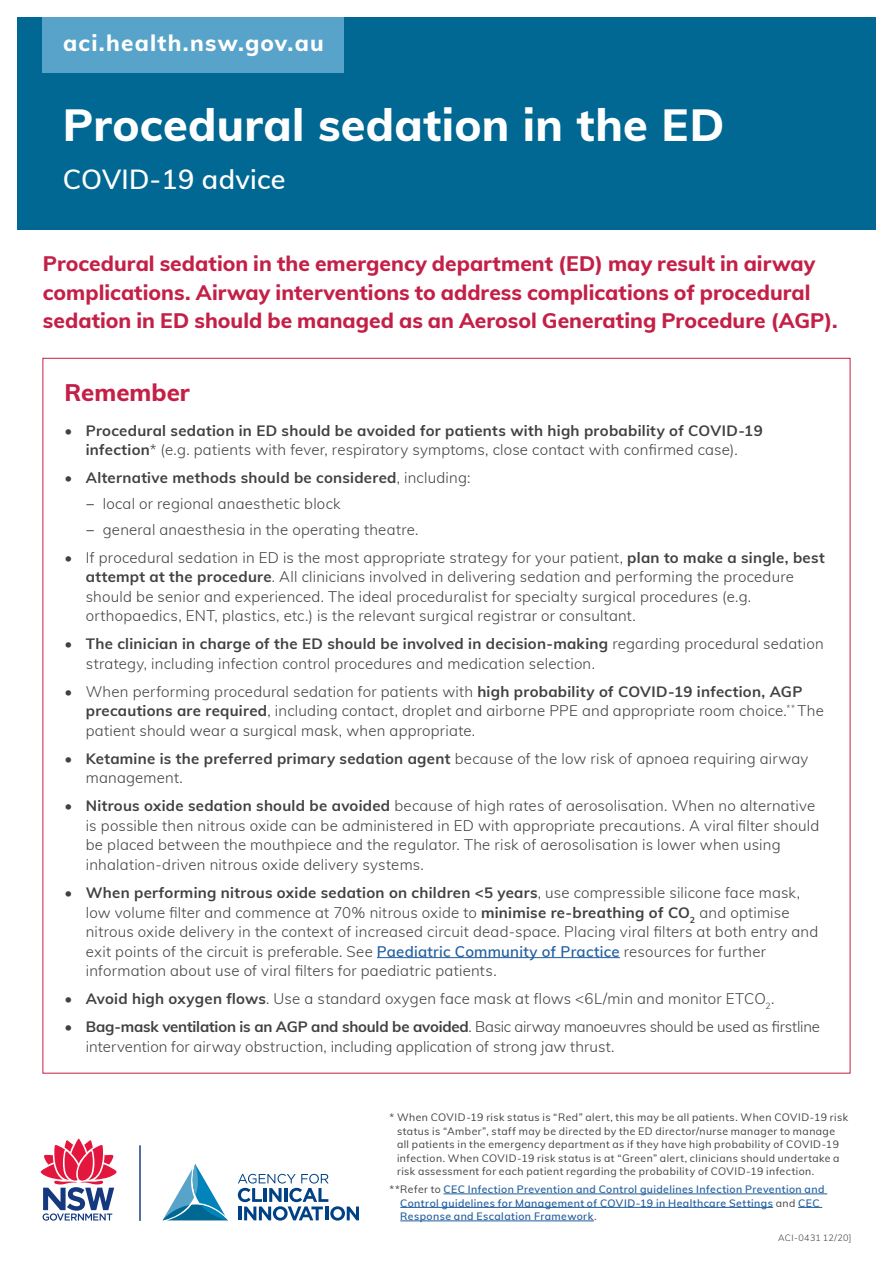
<style>
.page{position:relative;width:893px;height:1263px;background:#fff}
.page>*{position:absolute;margin:0;border:0;box-sizing:border-box;transform-origin:0 0}
.t1{font:800 45px "Muli";letter-spacing:.005em;color:#fff}
.t2{font:600 27px "Muli";letter-spacing:.01em;color:#fff}
.t3{font:800 24px "Muli";color:#c42047}
.t4{font:800 22.5px "Muli";letter-spacing:.05em;color:#fff}
.t5{font:800 21px/28.5px "Muli";color:#c42047}
.t6{font:800 19.5px "Muli";letter-spacing:.01em;color:#fff}
.t7{font:300 15px/19.5px "Muli";letter-spacing:.015em;color:#414042}
.t8{font:700 15px/19.5px "Muli";letter-spacing:.02em;color:#414042;text-align:center}
.t9{font:10.5px/13.5px "Muli";letter-spacing:.04em;color:#414042}
.t10{font:600 10.5px/13.5px "Muli";letter-spacing:.04em;color:#215e9e}
.t11{font:300 9px "Muli";letter-spacing:.03em;color:#414042}
.s1{font-weight:300}
.s2{font-weight:700}
.s3{font-weight:400}
.s4{font-weight:600;color:#215e9e}
.s5{font-weight:400;color:#414042}
</style>
<div class="page">
<div style="left:17px;top:17px;width:859px;height:213px;background:#006892"></div>
<svg style="left:238px;top:1174px;width:121px;height:46px"></svg>
<hr style="left:139px;top:1145px;width:2px;height:76px;background:#15397f">
<svg style="left:40px;top:1138px;width:77px;height:82px"></svg>
<svg style="left:162px;top:1164px;width:66px;height:57px"></svg>
<div style="left:43px;top:17px;width:301px;height:55px;background:#58a3c9"></div>
<hr style="left:377px;top:957px;width:243px;height:1px;background:#215e9e">
<hr style="left:443px;top:1193px;width:384px;height:1px;background:#215e9e">
<hr style="left:400px;top:1207px;width:373px;height:1px;background:#215e9e">
<svg style="left:798px;top:1207px;width:24px;height:1px"></svg>
<hr style="left:400px;top:1220px;width:194px;height:1px;background:#215e9e">
<h3 class="t6" style="left:42px;top:18px;width:212px">aci.health.nsw.gov.au</h3>
<h3 class="t4" style="left:63px;top:26px;width:262px">aci.health.nsw.gov.au</h3>
<h1 class="t1" style="left:63px;top:92px;width:663px">Procedural sedation in the ED</h1>
<h2 class="t2" style="left:63px;top:159px;width:224px">COVID-19 advice</h2>
<h3 class="t5" style="left:43px;top:249px;width:796px">Procedural sedation in the emergency department (ED) may result in airway complications. Airway interventions to address complications of procedural sedation in ED should be managed as an Aerosol Generating Procedure (AGP).</h3>
<h3 class="t3" style="left:65px;top:375px;width:127px">Remember</h3>
<p class="t8" style="left:65px;top:420px;width:700px">• Procedural sedation in ED should be avoided for patients with high probability of COVID-19 infection<span class="s1">* (e.g. patients with fever, respiratory symptoms, close contact with confirmed case).</span></p>
<p class="t7" style="left:86px;top:464px;width:386px;line-height:25.8px;text-indent:-21px"><span class="s2">• Alternative methods should be considered</span>, including: <span class="s3">−</span> local or regional anaesthetic block<br><span class="s3">−</span> general anaesthesia in the operating theatre.</p>
<p class="t7" style="left:86px;top:547px;width:740px;text-indent:-21px">• If procedural sedation in ED is the most appropriate strategy for your patient, <span class="s2">plan to make a single, best attempt at the procedure</span>. All clinicians involved in delivering sedation and performing the procedure should be senior and experienced. The ideal proceduralist for specialty surgical procedures (e.g. orthopaedics, ENT, plastics, etc.) is the relevant surgical registrar or consultant.</p>
<p class="t7" style="left:86px;top:634px;width:739px;text-indent:-21px"><span class="s2">• The clinician in charge of the ED should be involved in decision-making</span> regarding procedural sedation strategy, including infection control procedures and medication selection.</p>
<p class="t7" style="left:86px;top:681px;width:740px;text-indent:-21px">• When performing procedural sedation for patients with <span class="s2">high probability of COVID-19 infection, AGP precautions are required</span>, including contact, droplet and airborne PPE and appropriate room choice.<sup>**</sup> The patient should wear a surgical mask, when appropriate.</p>
<p class="t7" style="left:86px;top:748px;width:724px;text-indent:-21px"><span class="s2">• Ketamine is the preferred primary sedation agent</span> because of the low risk of apnoea requiring airway management.</p>
<p class="t7" style="left:86px;top:796px;width:735px;text-indent:-21px"><span class="s2">• Nitrous oxide sedation should be avoided</span> because of high rates of aerosolisation. When no alternative is possible then nitrous oxide can be administered in ED with appropriate precautions. A viral filter should be placed between the mouthpiece and the regulator. The risk of aerosolisation is lower when using inhalation-driven nitrous oxide delivery systems.</p>
<p class="t7" style="left:86px;top:882px;width:734px;text-indent:-21px"><span class="s2">• When performing nitrous oxide sedation on children &lt;5 years</span>, use compressible silicone face mask, low volume filter and commence at 70% nitrous oxide to <span class="s2">minimise re-breathing of CO</span><sub>2</sub> and optimise nitrous oxide delivery in the context of increased circuit dead-space. Placing viral filters at both entry and exit points of the circuit is preferable. See <span class="s4">Paediatric Community of Practice</span> resources for further information about use of viral filters for paediatric patients.</p>
<p class="t7" style="left:65px;top:988px;width:711px"><span class="s2">• Avoid high oxygen flows</span>. Use a standard oxygen face mask at flows &lt;6L/min and monitor ETCO<sub>2</sub>.</p>
<p class="t7" style="left:86px;top:1016px;width:736px;text-indent:-21px"><span class="s2">• Bag-mask ventilation is an AGP and should be avoided</span>. Basic airway manoeuvres should be used as firstline intervention for airway obstruction, including application of strong jaw thrust.</p>
<p class="t9" style="left:397px;top:1110px;width:453px;text-indent:-8px">* When COVID-19 risk status is “Red” alert, this may be all patients. When COVID-19 risk status is “Amber”, staff may be directed by the ED director/nurse manager to manage all patients in the emergency department as if they have high probability of COVID-19 infection. When COVID-19 risk status is at “Green” alert, clinicians should undertake a risk assessment for each patient regarding the probability of COVID-19 infection.</p>
<p class="t10" style="left:400px;top:1182px;width:426px;text-indent:-11px"><span class="s5">**Refer to</span> CEC Infection Prevention and Control guidelines Infection Prevention and<br>Control guidelines for Management of COVID-19 in Healthcare Settings <span class="s5">and</span> CEC<br>Response and Escalation Framework<span class="s5">.</span></p>
<p class="t11" style="left:778px;top:1232px;width:75px">ACI-0431 12/20]</p>
</div>
